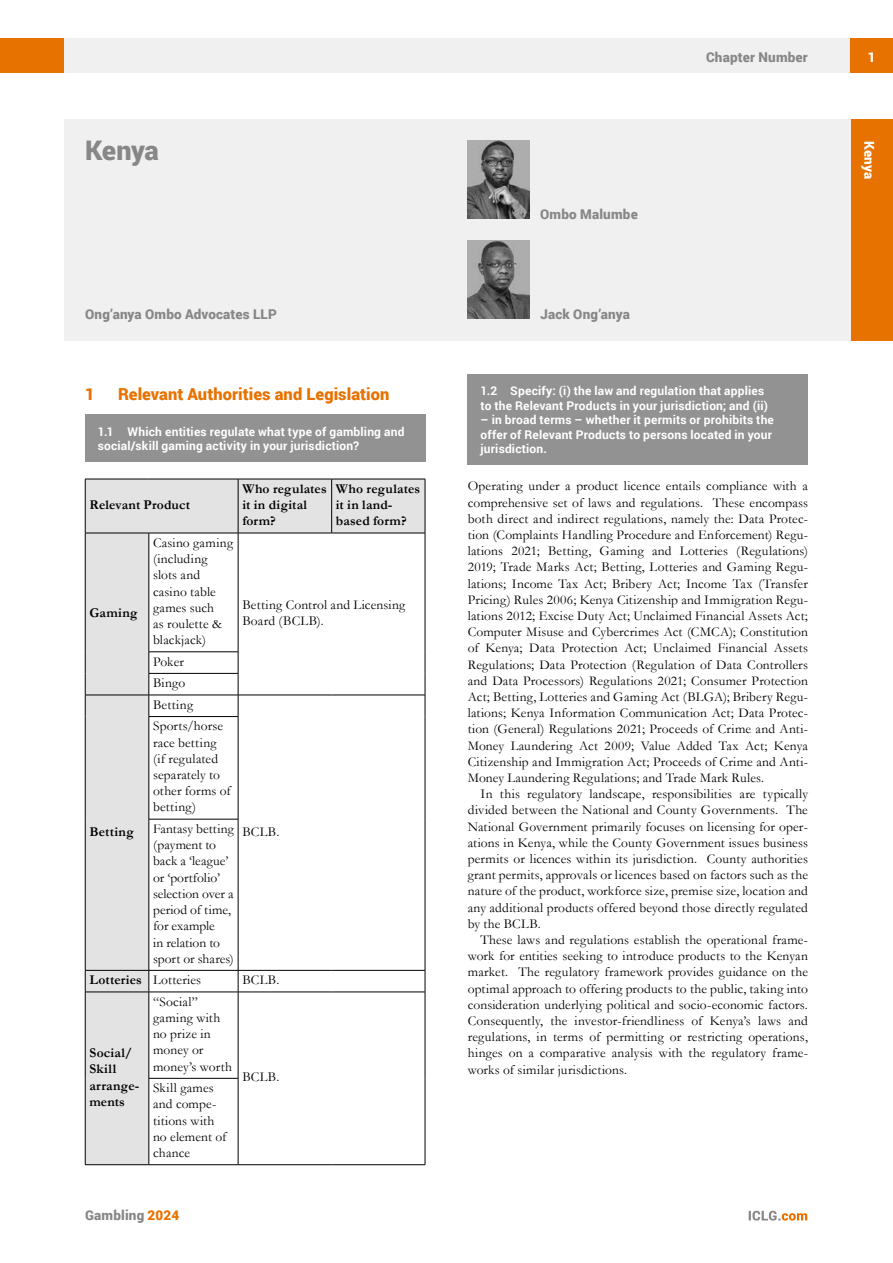
<style>
.page{position:relative;width:893px;height:1263px;background:#fff}
.page>*{position:absolute;margin:0;border:0;box-sizing:border-box;transform-origin:0 0}
.t1{font:900 27px "Roboto";letter-spacing:-.015em;color:#878787}
.t2{font:900 16.5px "Roboto";letter-spacing:.005em;color:#e87200}
.t3{font:13.5px/16.2px "Garamond";letter-spacing:.01em;color:#000}
.t4{font:700 13.5px/16.2px "Garamond";letter-spacing:.015em;color:#000}
.t5{font:900 13.5px "Roboto";letter-spacing:.015em;color:#878787}
.t6{font:900 13.5px "Roboto";letter-spacing:-.005em;color:#fff}
.t7{font:700 12px/14.4px "Roboto";letter-spacing:.015em;color:#fff}
.s1{font-weight:400}
.s2{color:#e87200}
</style>
<div class="page">
<div style="left:64px;top:38px;width:786px;height:34px;background:#f0f0f0"></div>
<div style="left:850px;top:38px;width:43px;height:34px;background:#e87200"></div>
<div style="left:0;top:38px;width:64px;height:34px;background:#e87200"></div>
<svg style="left:749px;top:1211px;width:58px;height:9px"></svg>
<div style="left:850px;top:119px;width:43px;height:221px;background:#e87200"></div>
<div style="left:64px;top:119px;width:786px;height:221px;background:#f0f0f0"></div>
<img style="left:468px;top:240px;width:61px;height:79px">
<img style="left:468px;top:140px;width:61px;height:79px">
<div style="left:468px;top:374px;width:340px;height:91px;background:#929292"></div>
<div style="left:85px;top:415px;width:340px;height:47px;background:#929292"></div>
<svg style="left:86px;top:480px;width:339px;height:684px"></svg>
<hr style="left:85px;top:479px;width:64px;height:1px;background:#000">
<hr style="left:85px;top:479px;width:1px;height:54px;background:#000">
<hr style="left:149px;top:479px;width:89px;height:1px;background:#000">
<hr style="left:238px;top:479px;width:94px;height:1px;background:#000">
<hr style="left:238px;top:479px;width:1px;height:54px;background:#000">
<hr style="left:332px;top:479px;width:93px;height:1px;background:#000">
<hr style="left:331px;top:479px;width:1px;height:54px;background:#000">
<hr style="left:425px;top:479px;width:1px;height:54px;background:#000">
<hr style="left:85px;top:533px;width:64px;height:1px;background:#000">
<hr style="left:85px;top:533px;width:1px;height:119px;background:#000">
<hr style="left:149px;top:533px;width:89px;height:1px;background:#000">
<hr style="left:149px;top:533px;width:1px;height:119px;background:#000">
<hr style="left:238px;top:533px;width:94px;height:1px;background:#000">
<hr style="left:238px;top:533px;width:1px;height:119px;background:#000">
<hr style="left:332px;top:533px;width:93px;height:1px;background:#000">
<hr style="left:425px;top:533px;width:1px;height:119px;background:#000">
<hr style="left:149px;top:651px;width:89px;height:1px;background:#000">
<hr style="left:149px;top:673px;width:89px;height:1px;background:#000">
<hr style="left:85px;top:695px;width:64px;height:1px;background:#000">
<svg style="left:85px;top:652px;width:1px;height:64px"></svg>
<hr style="left:149px;top:695px;width:89px;height:1px;background:#000">
<svg style="left:149px;top:652px;width:1px;height:64px"></svg>
<hr style="left:238px;top:695px;width:94px;height:1px;background:#000">
<svg style="left:238px;top:652px;width:1px;height:64px"></svg>
<hr style="left:332px;top:695px;width:93px;height:1px;background:#000">
<svg style="left:425px;top:652px;width:1px;height:64px"></svg>
<hr style="left:85px;top:716px;width:1px;height:103px;background:#000">
<hr style="left:149px;top:716px;width:89px;height:1px;background:#000">
<hr style="left:149px;top:717px;width:1px;height:102px;background:#000">
<hr style="left:238px;top:717px;width:1px;height:102px;background:#000">
<hr style="left:425px;top:716px;width:1px;height:103px;background:#000">
<hr style="left:85px;top:819px;width:1px;height:151px;background:#000">
<hr style="left:149px;top:819px;width:89px;height:1px;background:#000">
<hr style="left:149px;top:819px;width:1px;height:151px;background:#000">
<hr style="left:238px;top:819px;width:1px;height:151px;background:#000">
<hr style="left:425px;top:819px;width:1px;height:151px;background:#000">
<hr style="left:85px;top:970px;width:64px;height:1px;background:#000">
<svg style="left:85px;top:970px;width:1px;height:22px"></svg>
<hr style="left:149px;top:970px;width:89px;height:1px;background:#000">
<svg style="left:149px;top:970px;width:1px;height:22px"></svg>
<hr style="left:238px;top:970px;width:94px;height:1px;background:#000">
<svg style="left:238px;top:970px;width:1px;height:22px"></svg>
<hr style="left:332px;top:970px;width:93px;height:1px;background:#000">
<svg style="left:425px;top:970px;width:1px;height:22px"></svg>
<hr style="left:85px;top:992px;width:64px;height:1px;background:#000">
<hr style="left:85px;top:992px;width:1px;height:86px;background:#000">
<hr style="left:149px;top:992px;width:89px;height:1px;background:#000">
<hr style="left:149px;top:992px;width:1px;height:86px;background:#000">
<hr style="left:238px;top:992px;width:94px;height:1px;background:#000">
<hr style="left:238px;top:992px;width:1px;height:86px;background:#000">
<hr style="left:332px;top:992px;width:93px;height:1px;background:#000">
<hr style="left:425px;top:992px;width:1px;height:86px;background:#000">
<hr style="left:85px;top:1078px;width:1px;height:86px;background:#000">
<hr style="left:149px;top:1078px;width:89px;height:1px;background:#000">
<hr style="left:149px;top:1078px;width:1px;height:86px;background:#000">
<hr style="left:238px;top:1078px;width:1px;height:86px;background:#000">
<hr style="left:425px;top:1078px;width:1px;height:86px;background:#000">
<hr style="left:85px;top:1164px;width:64px;height:1px;background:#000">
<hr style="left:149px;top:1164px;width:89px;height:1px;background:#000">
<hr style="left:238px;top:1164px;width:94px;height:1px;background:#000">
<hr style="left:332px;top:1164px;width:93px;height:1px;background:#000">
<h1 class="t1" style="left:85px;top:131px;width:75px">Kenya</h1>
<p class="t5" style="left:540px;top:205px;width:99px">Ombo Malumbe</p>
<p class="t5" style="left:85px;top:305px;width:193px">Ong’anya Ombo Advocates LLP</p>
<p class="t5" style="left:540px;top:305px;width:91px">Jack Ong’anya</p>
<p class="t5" style="left:706px;top:48px;width:103px">Chapter Number</p>
<p class="t6" style="left:868px;top:48px;width:9px">1</p>
<p class="t6" style="left:879px;top:141px;width:39px;rotate:90deg">Kenya</p>
<p class="t2" style="left:85px;top:382px;width:11px">1</p>
<p class="t2" style="left:118px;top:382px;width:273px">Relevant Authorities and Legislation</p>
<p class="t7" style="left:98px;top:424px;width:308px">1.1 Which entities regulate what type of gambling and social/skill gaming activity in your jurisdiction?</p>
<p class="t4" style="left:89px;top:497px;width:102px">Relevant Product</p>
<p class="t4" style="left:89px;top:605px;width:50px">Gaming</p>
<p class="t3" style="left:153px;top:534px;width:82px">Casino gaming (including slots and casino table games such<br>as roulette &amp; blackjack)</p>
<p class="t3" style="left:153px;top:650px;width:34px;line-height:21.6px">Poker<br>Bingo</p>
<p class="t3" style="left:153px;top:696px;width:41px">Betting</p>
<p class="t4" style="left:242px;top:481px;width:86px">Who regulates it in digital form?</p>
<p class="t4" style="left:336px;top:481px;width:86px">Who regulates it in land&shy;based form?</p>
<p class="t3" style="left:242px;top:596px;width:164px">Betting Control and Licensing<br>Board (BCLB).</p>
<p class="t3" style="left:153px;top:718px;width:79px">Sports/horse race betting (if regulated separately to other forms of betting)</p>
<p class="t3" style="left:153px;top:820px;width:82px">Fantasy betting (payment to back a ‘league’ or ‘portfolio’ selection over a period of time, for example<br>in relation to sport or shares)</p>
<p class="t4" style="left:89px;top:972px;width:113px">Lotteries <span class="s1">Lotteries</span></p>
<p class="t3" style="left:242px;top:971px;width:38px">BCLB.</p>
<p class="t4" style="left:89px;top:823px;width:46px">Betting</p>
<p class="t3" style="left:242px;top:823px;width:38px">BCLB.</p>
<p class="t4" style="left:89px;top:1045px;width:51px">Social/<br>Skill arrange&shy;ments</p>
<p class="t3" style="left:153px;top:993px;width:80px">“Social” gaming with no prize in money or money’s worth</p>
<p class="t3" style="left:153px;top:1079px;width:75px">Skill games and compe&shy;titions with no element of chance</p>
<p class="t3" style="left:242px;top:1069px;width:38px">BCLB.</p>
<p class="t5" style="left:85px;top:1206px;width:96px">Gambling <span class="s2">2024</span></p>
<p class="t7" style="left:480px;top:383px;width:289px">1.2 Specify: (i) the law and regulation that applies to the Relevant Products in your jurisdiction; and (ii)</p>
<p class="t7" style="left:480px;top:412px;width:295px">– in broad terms – whether it permits or prohibits the offer of Relevant Products to persons located in your jurisdiction.</p>
<p class="t3" style="left:468px;top:478px;width:342px;text-align:justify">Operating under a product licence entails compliance with a comprehensive set of laws and regulations. These encompass both direct and indirect regulations, namely the: Data Protec&shy;tion (Complaints Handling Procedure and Enforcement) Regu&shy;lations 2021; Betting, Gaming and Lotteries (Regulations)<br>2019; Trade Marks Act; Betting, Lotteries and Gaming Regu&shy;lations; Income Tax Act; Bribery Act; Income Tax (Transfer Pricing) Rules 2006; Kenya Citizenship and Immigration Regu&shy;lations 2012; Excise Duty Act; Unclaimed Financial Assets Act; Computer Misuse and Cybercrimes Act (CMCA); Constitution of Kenya; Data Protection Act; Unclaimed Financial Assets Regulations; Data Protection (Regulation of Data Controllers and Data Processors) Regulations 2021; Consumer Protection Act; Betting, Lotteries and Gaming Act (BLGA); Bribery Regu&shy;lations; Kenya Information Communication Act; Data Protec&shy;tion (General) Regulations 2021; Proceeds of Crime and Anti-Money Laundering Act 2009; Value Added Tax Act; Kenya Citizenship and Immigration Act; Proceeds of Crime and Anti-Money Laundering Regulations; and Trade Mark Rules.</p>
<p class="t3" style="left:468px;top:785px;width:342px;text-align:justify;text-indent:13px">In this regulatory landscape, responsibilities are typically divided between the National and County Governments. The National Government primarily focuses on licensing for oper&shy;ations in Kenya, while the County Government issues business permits or licences within its jurisdiction. County authorities grant permits, approvals or licences based on factors such as the nature of the product, workforce size, premise size, location and any additional products offered beyond those directly regulated by the BCLB.</p>
<p class="t3" style="left:468px;top:931px;width:342px;text-align:justify;text-indent:13px">These laws and regulations establish the operational frame&shy;work for entities seeking to introduce products to the Kenyan market. The regulatory framework provides guidance on the optimal approach to offering products to the public, taking into consideration underlying political and socio-economic factors.<br>Consequently, the investor-friendliness of Kenya’s laws and regulations, in terms of permitting or restricting operations, hinges on a comparative analysis with the regulatory frame&shy;works of similar jurisdictions.</p>
</div>
